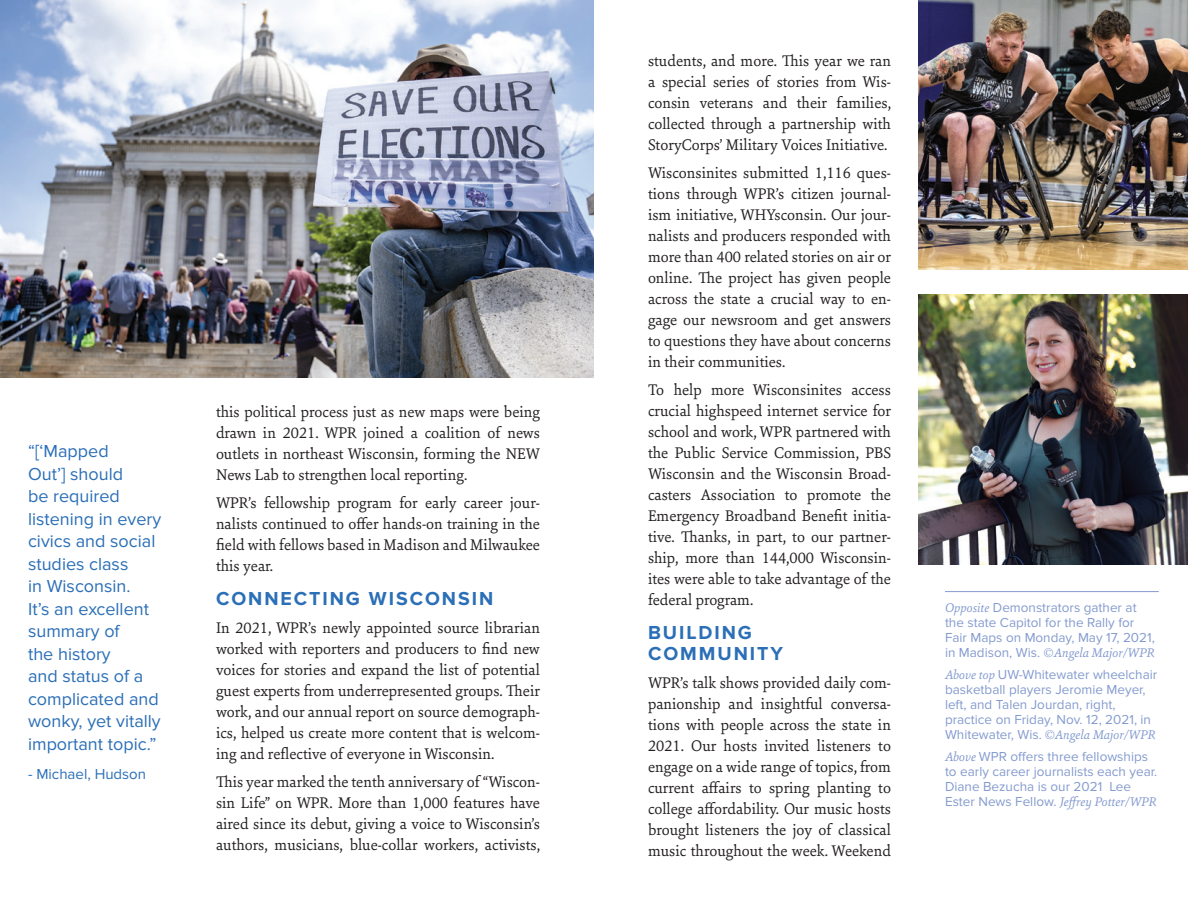
<style>
.page{position:relative;width:1188px;height:918px;background:#fff}
.page>*{position:absolute;margin:0;border:0;box-sizing:border-box;transform-origin:0 0}
.t1{font:700 19.5px/21px "Proxima Nova";letter-spacing:.1em;color:#2b6fb7}
.t2{font:18px/22.5px "Proxima Nova";color:#2b6fb7}
.t3{font:16.5px/21px "Sina Nova";color:#231f20;text-align:justify}
.t4{font:15px "Proxima Nova";color:#2b6fb7}
.t5{font:13.5px/15px "Proxima Nova";color:#849bcf}
.s1{font-family:"Sina Nova";font-style:italic}
</style>
<div class="page">
<img style="left:0;top:0;width:594px;height:378px">
<img style="left:918px;top:0;width:270px;height:270px">
<img style="left:918px;top:295px;width:270px;height:270px">
<hr style="left:945px;top:591px;width:214px;height:1px;background:#849bcf">
<p class="t2" style="left:28px;top:440px;width:135px">“[‘Mapped<br>Out’] should<br>be required listening in every civics and social studies class<br>in Wisconsin.<br>It’s an excellent summary of<br>the history<br>and status of a complicated and wonky, yet vitally important topic.”</p>
<p class="t4" style="left:28px;top:765px;width:120px">- Michael, Hudson</p>
<p class="t3" style="left:216px;top:401px;width:326px">this political process just as new maps were being drawn in 2021. WPR joined a coalition of news outlets in northeast Wisconsin, forming the NEW News Lab to strengthen local reporting.</p>
<p class="t3" style="left:216px;top:491px;width:326px">WPR’s fellowship program for early career jour&shy;nalists continued to offer hands-on training in the field with fellows based in Madison and Milwaukee this year.</p>
<p class="t1" style="left:216px;top:589px;width:279px">CONNECTING WISCONSIN</p>
<p class="t3" style="left:216px;top:617px;width:326px">In 2021, WPR’s newly appointed source librarian worked with reporters and producers to find new voices for stories and expand the list of potential guest experts from underrepresented groups. Their work, and our annual report on source demograph&shy;ics, helped us create more content that is welcom&shy;ing and reflective of everyone in Wisconsin.</p>
<p class="t3" style="left:216px;top:770px;width:326px">This year marked the tenth anniversary of “Wiscon&shy;sin Life” on WPR. More than 1,000 features have aired since its debut, giving a voice to Wisconsin’s authors, musicians, blue-collar workers, activists,</p>
<p class="t3" style="left:648px;top:50px;width:245px">students, and more. This year we ran a special series of stories from Wis&shy;consin veterans and their families, collected through a partnership with StoryCorps’ Military Voices Initiative.</p>
<p class="t3" style="left:648px;top:161px;width:245px">Wisconsinites submitted 1,116 ques&shy;tions through WPR’s citizen journal&shy;ism initiative, WHYsconsin. Our jour&shy;nalists and producers responded with more than 400 related stories on air or online. The project has given people across the state a crucial way to en&shy;gage our newsroom and get answers to questions they have about concerns in their communities.</p>
<p class="t3" style="left:648px;top:378px;width:245px">To help more Wisconsinites access crucial highspeed internet service for school and work, WPR partnered with the Public Service Commission, PBS Wisconsin and the Wisconsin Broad&shy;casters Association to promote the Emergency Broadband Benefit initia&shy;tive. Thanks, in part, to our partner&shy;ship, more than 144,000 Wisconsin&shy;ites were able to take advantage of the federal program.</p>
<p class="t1" style="left:648px;top:622px;width:137px">BUILDING<br>COMMUNITY</p>
<p class="t3" style="left:648px;top:671px;width:245px">WPR’s talk shows provided daily com&shy;panionship and insightful conversa&shy;tions with people across the state in 2021. Our hosts invited listeners to engage on a wide range of topics, from current affairs to spring planting to college affordability. Our music hosts brought listeners the joy of classical music throughout the week. Weekend</p>
<p class="t5" style="left:945px;top:600px;width:211px"><span class="s1">Opposite</span> Demonstrators gather at the state Capitol for the Rally for Fair Maps on Monday, May 17, 2021, in Madison, Wis. <span class="s1">©Angela Major/WPR</span></p>
<p class="t5" style="left:945px;top:667px;width:214px"><span class="s1">Above top</span> UW-Whitewater wheelchair basketball players Jeromie Meyer, left, and Talen Jourdan, right, practice on Friday, Nov. 12, 2021, in Whitewater, Wis. <span class="s1">©Angela Major/WPR</span></p>
<p class="t5" style="left:945px;top:749px;width:214px"><span class="s1">Above</span> WPR offers three fellowships to early career journalists each year.<br>Diane Bezucha is our 2021 Lee Ester News Fellow. <span class="s1">Jeffrey Potter/WPR</span></p>
</div>
